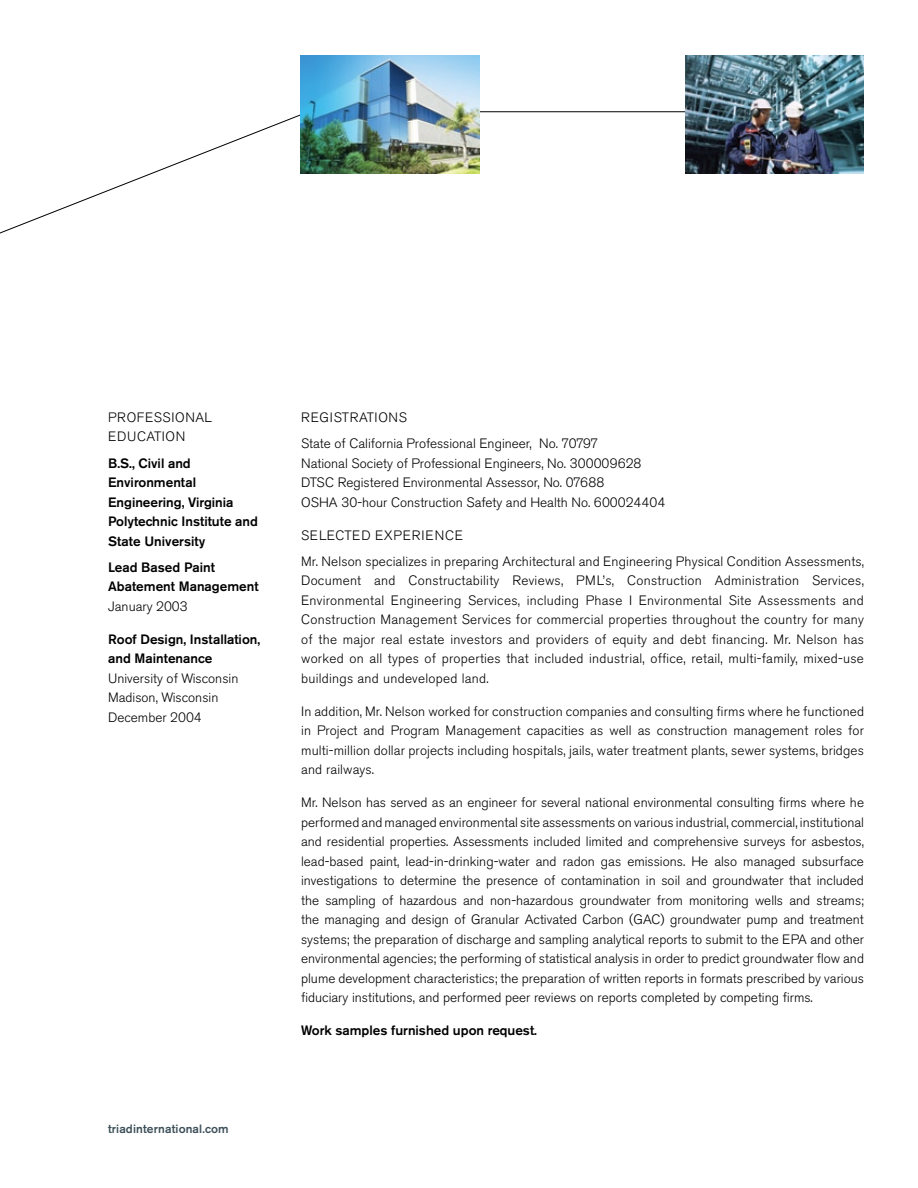
<style>
.page{position:relative;width:918px;height:1188px;background:#fff}
.page>*{position:absolute;margin:0;border:0;box-sizing:border-box;transform-origin:0 0}
.t1{font:300 13.5px/19.5px "Akzidenz Grotesk BE";color:#000}
.t2{font:500 13.5px/19.5px "Akzidenz Grotesk BE";color:#000}
.t3{font:300 13.5px/19.5px "Akzidenz Grotesk BE";letter-spacing:.05em;color:#000}
.t4{font:500 12px "Akzidenz Grotesk BE";letter-spacing:.01em;color:#3d505a}
</style>
<div class="page">
<svg style="left:0;top:111px;width:810px;height:123px"></svg>
<img style="left:301px;top:56px;width:178px;height:117px">
<img style="left:685px;top:56px;width:179px;height:117px">
<p class="t3" style="left:108px;top:408px;width:106px">PROFESSIONAL<br>EDUCATION</p>
<p class="t2" style="left:108px;top:453px;width:151px">B.S., Civil and<br>Environmental<br>Engineering, Virginia<br>Polytechnic Institute and<br>State University</p>
<p class="t2" style="left:108px;top:557px;width:152px">Lead Based Paint<br>Abatement Management</p>
<p class="t1" style="left:108px;top:597px;width:81px">January 2003</p>
<p class="t2" style="left:108px;top:629px;width:154px">Roof Design, Installation, and Maintenance</p>
<p class="t1" style="left:108px;top:669px;width:132px">University of Wisconsin<br>Madison, Wisconsin<br>December 2004</p>
<p class="t4" style="left:108px;top:1121px;width:122px">triadinternational.com</p>
<p class="t1" style="left:301px;top:404px;width:299px;line-height:26.2px">REGISTRATIONS<br>State of California Professional Engineer, No. 70797</p>
<p class="t1" style="left:301px;top:453px;width:366px">National Society of Professional Engineers, No. 300009628<br>DTSC Registered Environmental Assessor, No. 07688<br>OSHA 30-hour Construction Safety and Health No. 600024404</p>
<p class="t1" style="left:301px;top:522px;width:564px;line-height:26.2px">SELECTED EXPERIENCE<br>Mr. Nelson specializes in preparing Architectural and Engineering Physical Condition Assessments,</p>
<p class="t1" style="left:301px;top:571px;width:564px;text-align:justify">Document and Constructability Reviews, PML’s, Construction Administration Services, Environmental Engineering Services, including Phase I Environmental Site Assessments and Construction Management Services for commercial properties throughout the country for many of the major real estate investors and providers of equity and debt financing. Mr. Nelson has worked on all types of properties that included industrial, office, retail, multi-family, mixed-use buildings and undeveloped land.</p>
<p class="t1" style="left:301px;top:702px;width:564px;text-align:justify">In addition, Mr. Nelson worked for construction companies and consulting firms where he functioned in Project and Program Management capacities as well as construction management roles for multi-million dollar projects including hospitals, jails, water treatment plants, sewer systems, bridges and railways.</p>
<p class="t1" style="left:301px;top:793px;width:564px;text-align:justify">Mr. Nelson has served as an engineer for several national environmental consulting firms where he performed and managed environmental site assessments on various industrial, commercial, institutional and residential properties. Assessments included limited and comprehensive surveys for asbestos, lead-based paint, lead-in-drinking-water and radon gas emissions. He also managed subsurface investigations to determine the presence of contamination in soil and groundwater that included the sampling of hazardous and non-hazardous groundwater from monitoring wells and streams; the managing and design of Granular Activated Carbon (GAC) groundwater pump and treatment systems; the preparation of discharge and sampling analytical reports to submit to the EPA and other environmental agencies; the performing of statistical analysis in order to predict groundwater flow and plume development characteristics; the preparation of written reports in formats prescribed by various fiduciary institutions, and performed peer reviews on reports completed by competing firms.</p>
<p class="t2" style="left:301px;top:1021px;width:237px">Work samples furnished upon request.</p>
</div>
